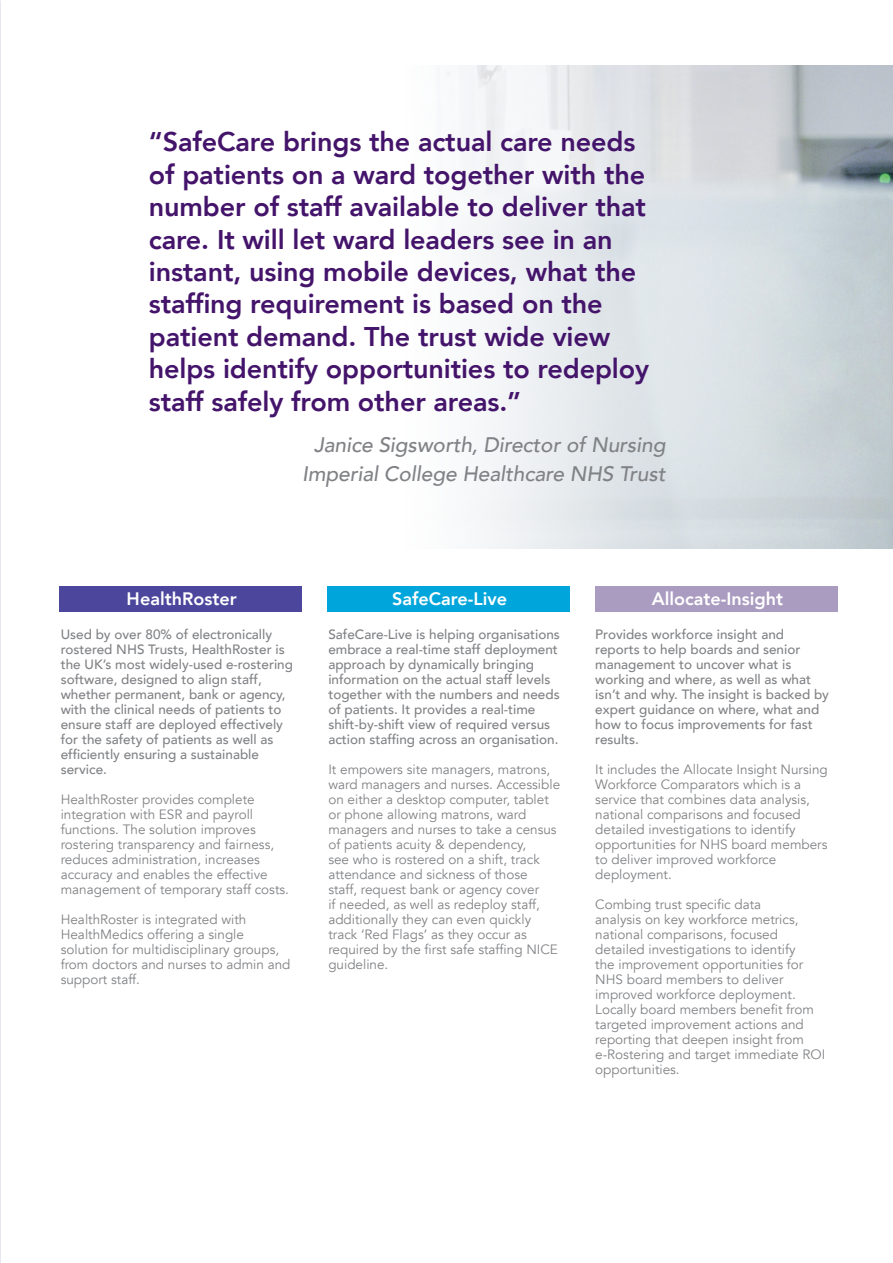
<style>
.page{position:relative;width:893px;height:1263px;background:#fff}
.page>*{position:absolute;margin:0;border:0;box-sizing:border-box;transform-origin:0 0}
.t1{font:800 27px/32.4px "Avenir";letter-spacing:-.005em;color:#44146b}
.t2{font:italic 500 21px/28.8px "Avenir";letter-spacing:-.005em;color:#808285;text-align:center}
.t3{font:800 18px "Avenir";color:#fff}
.t4{font:13.5px/15px "Avenir";color:#808285}
.t5{font:500 13.5px/15px "Avenir";color:#808285}
</style>
<div class="page">
<img style="left:446px;top:65px;width:447px;height:483px">
<div style="left:60px;top:586px;width:242px;height:25px;background:#4c479d"></div>
<div style="left:327px;top:586px;width:243px;height:25px;background:#00a6db"></div>
<div style="left:595px;top:586px;width:243px;height:25px;background:#aa9bc0"></div>
<p class="t1" style="left:149px;top:126px;width:502px">“SafeCare brings the actual care needs of patients on a ward together with the number of staff available to deliver that care. It will let ward leaders see in an instant, using mobile devices, what the staffing requirement is based on the patient demand. The trust wide view helps identify opportunities to redeploy staff safely from other areas.”</p>
<p class="t2" style="left:302px;top:431px;width:365px">Janice Sigsworth, Director of Nursing<br>Imperial College Healthcare NHS Trust</p>
<p class="t3" style="left:127px;top:585px;width:112px">HealthRoster</p>
<p class="t3" style="left:392px;top:585px;width:117px">SafeCare-Live</p>
<p class="t3" style="left:652px;top:585px;width:133px">Allocate-Insight</p>
<p class="t5" style="left:328px;top:626px;width:233px">SafeCare-Live is helping organisations embrace a real-time staff deployment approach by dynamically bringing information on the actual staff levels together with the numbers and needs of patients. It provides a real-time shift-by-shift view of required versus action staffing across an organisation.</p>
<p class="t4" style="left:328px;top:762px;width:233px">It empowers site managers, matrons, ward managers and nurses. Accessible on either a desktop computer, tablet or phone allowing matrons, ward managers and nurses to take a census of patients acuity &amp; dependency,<br>see who is rostered on a shift, track attendance and sickness of those<br>staff, request bank or agency cover<br>if needed, as well as redeploy staff, additionally they can even quickly track ‘Red Flags’ as they occur as required by the first safe staffing NICE guideline.</p>
<p class="t5" style="left:61px;top:626px;width:234px">Used by over 80% of electronically rostered NHS Trusts, HealthRoster is the UK’s most widely-used e-rostering software, designed to align staff, whether permanent, bank or agency, with the clinical needs of patients to ensure staff are deployed effectively for the safety of patients as well as efficiently ensuring a sustainable service.</p>
<p class="t4" style="left:61px;top:792px;width:230px">HealthRoster provides complete integration with ESR and payroll functions. The solution improves rostering transparency and fairness, reduces administration, increases accuracy and enables the effective management of temporary staff costs.</p>
<p class="t4" style="left:61px;top:912px;width:231px">HealthRoster is integrated with<br>HealthMedics offering a single solution for multidisciplinary groups, from doctors and nurses to admin and support staff.</p>
<p class="t5" style="left:595px;top:626px;width:235px">Provides workforce insight and reports to help boards and senior management to uncover what is working and where, as well as what isn’t and why. The insight is backed by expert guidance on where, what and how to focus improvements for fast results.</p>
<p class="t4" style="left:595px;top:762px;width:234px">It includes the Allocate Insight Nursing Workforce Comparators which is a service that combines data analysis, national comparisons and focused detailed investigations to identify opportunities for NHS board members to deliver improved workforce deployment.</p>
<p class="t4" style="left:595px;top:897px;width:232px">Combing trust specific data<br>analysis on key workforce metrics, national comparisons, focused detailed investigations to identify<br>the improvement opportunities for<br>NHS board members to deliver improved workforce deployment.<br>Locally board members benefit from targeted improvement actions and reporting that deepen insight from e-Rostering and target immediate ROI opportunities.</p>
</div>
